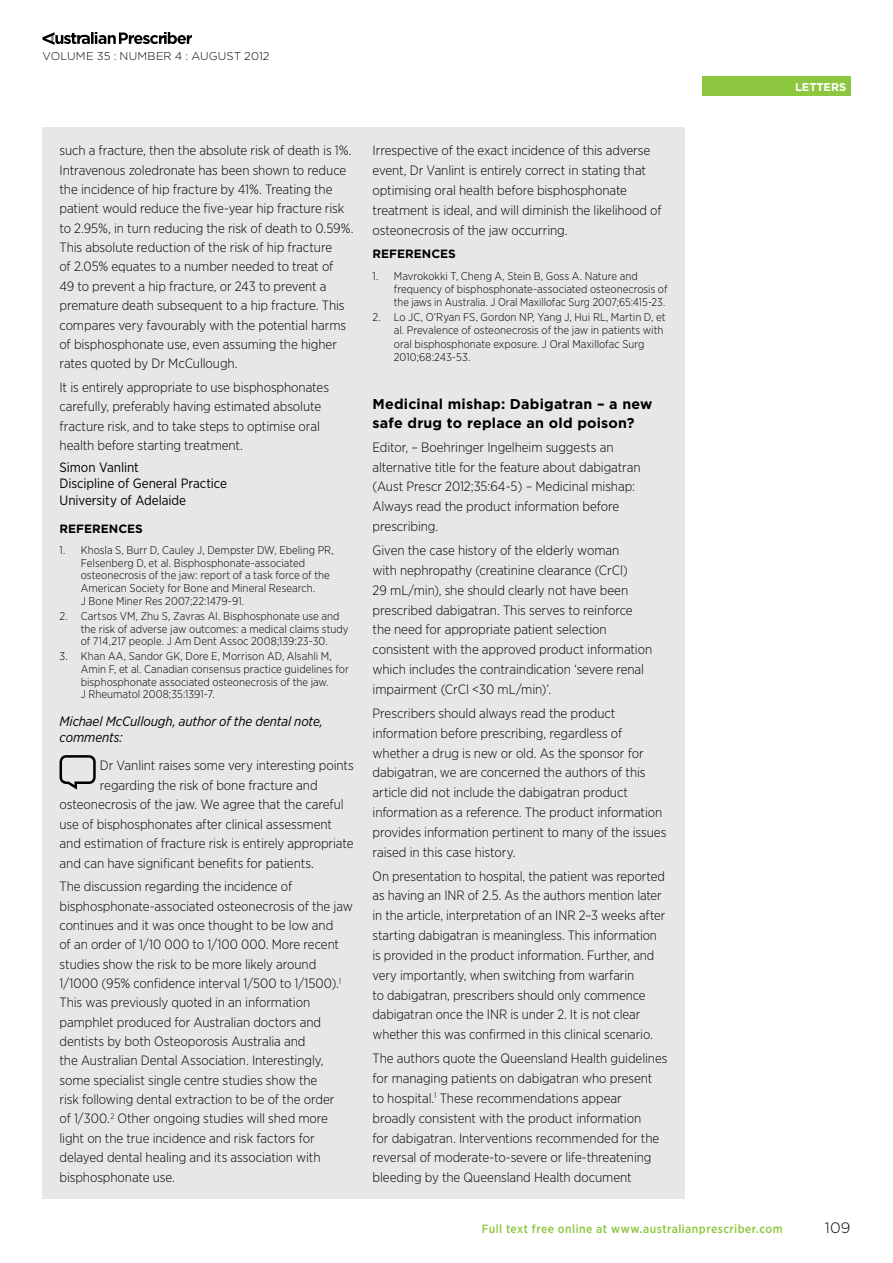
<style>
.page{position:relative;width:893px;height:1263px;background:#fff}
.page>*{position:absolute;margin:0;border:0;box-sizing:border-box;transform-origin:0 0}
.t1{font:300 15px "Gotham";color:#000}
.t2{font:700 14.25px/18.3px "Gotham";letter-spacing:.015em;color:#000}
.t3{font:300 13.5px/19.8px "Gotham Narrow";letter-spacing:-.005em;color:#000}
.t4{font:13.5px/16.5px "Gotham Narrow";letter-spacing:-.005em;color:#000}
.t5{font:italic 13.5px/16.5px "Gotham Narrow";letter-spacing:-.005em;color:#000}
.t6{font:500 12px "Gotham Narrow";letter-spacing:.035em;color:#8dc63f}
.t7{font:700 12px "Gotham";color:#000}
.t8{font:300 11.25px/12.8px "Gotham Narrow";color:#000}
.t9{font:300 11.25px "Gotham";letter-spacing:.015em;color:#000}
.t10{font:700 11.25px "Gotham";letter-spacing:-.015em;color:#fff}
</style>
<div class="page">
<svg style="left:43px;top:32px;width:149px;height:13px"></svg>
<div style="left:702px;top:77px;width:148px;height:19px;background:#8dc63f"></div>
<div style="left:43px;top:128px;width:642px;height:1071px;background:#e6e7e8"></div>
<svg style="left:60px;top:755px;width:36px;height:35px"></svg>
<p class="t9" style="left:43px;top:48px;width:229px">VOLUME 35 : NUMBER 4 : AUGUST 2012</p>
<p class="t10" style="left:795px;top:79px;width:52px">LETTERS</p>
<p class="t3" style="left:60px;top:141px;width:296px;line-height:19.4px">such a fracture, then the absolute risk of death is 1%.<br>Intravenous zoledronate has been shown to reduce the incidence of hip fracture by 41%. Treating the patient would reduce the five-year hip fracture risk to 2.95%, in turn reducing the risk of death to 0.59%.<br>This absolute reduction of the risk of hip fracture<br>of 2.05% equates to a number needed to treat of<br>49 to prevent a hip fracture, or 243 to prevent a premature death subsequent to a hip fracture. This compares very favourably with the potential harms of bisphosphonate use, even assuming the higher rates quoted by Dr McCullough.</p>
<p class="t3" style="left:60px;top:377px;width:271px;line-height:19.4px">It is entirely appropriate to use bisphosphonates carefully, preferably having estimated absolute fracture risk, and to take steps to optimise oral health before starting treatment.</p>
<p class="t4" style="left:60px;top:459px;width:169px">Simon Vanlint<br>Discipline of General Practice<br>University of Adelaide</p>
<p class="t7" style="left:60px;top:520px;width:34px">REFEREN</p>
<p class="t7" style="left:118px;top:520px;width:17px">CES</p>
<p class="t8" style="left:81px;top:543px;width:254px;text-indent:-21px">1. Khosla S, Burr D, Cauley J, Dempster DW, Ebeling PR, Felsenberg D, et al. Bisphosphonate-associated osteonecrosis of the jaw: report of a task force of the American Society for Bone and Mineral Research.<br>J Bone Miner Res 2007;22:1479-91.</p>
<p class="t8" style="left:81px;top:609px;width:269px;text-indent:-21px">2. Cartsos VM, Zhu S, Zavras AI. Bisphosphonate use and the risk of adverse jaw outcomes: a medical claims study of 714,217 people. J Am Dent Assoc 2008;139:23-30.</p>
<p class="t8" style="left:81px;top:650px;width:270px;text-indent:-21px">3. Khan AA, Sandor GK, Dore E, Morrison AD, Alsahli M, Amin F, et al. Canadian consensus practice guidelines for bisphosphonate associated osteonecrosis of the jaw.<br>J Rheumatol 2008;35:1391-7.</p>
<p class="t5" style="left:60px;top:712px;width:265px">Michael McCullough, author of the dental note, comments:</p>
<p class="t3" style="left:100px;top:755px;width:256px">Dr Vanlint raises some very interesting points</p>
<p class="t3" style="left:100px;top:775px;width:219px">regarding the risk of bone fracture and</p>
<p class="t3" style="left:60px;top:794px;width:286px">osteonecrosis of the jaw. We agree that the careful</p>
<p class="t3" style="left:60px;top:814px;width:274px">use of bisphosphonates after clinical assessment</p>
<p class="t3" style="left:60px;top:833px;width:295px">and estimation of fracture risk is entirely appropriate</p>
<p class="t3" style="left:60px;top:853px;width:256px">and can have significant benefits for patients.</p>
<p class="t3" style="left:60px;top:876px;width:295px;line-height:19.4px">The discussion regarding the incidence of bisphosphonate-associated osteonecrosis of the jaw continues and it was once thought to be low and<br>of an order of 1/10 000 to 1/100 000. More recent studies show the risk to be more likely around 1/1000 (95% confidence interval 1/500 to 1/1500).<sup>1<br></sup>This was previously quoted in an information pamphlet produced for Australian doctors and dentists by both Osteoporosis Australia and<br>the Australian Dental Association. Interestingly, some specialist single centre studies show the<br>risk following dental extraction to be of the order<br>of 1/300.<sup>2</sup> Other ongoing studies will shed more light on the true incidence and risk factors for delayed dental healing and its association with bisphosphonate use.</p>
<p class="t3" style="left:373px;top:140px;width:290px">Irrespective of the exact incidence of this adverse event, Dr Vanlint is entirely correct in stating that optimising oral health before bisphosphonate treatment is ideal, and will diminish the likelihood of osteonecrosis of the jaw occurring.</p>
<p class="t7" style="left:373px;top:246px;width:34px">REFEREN</p>
<p class="t7" style="left:431px;top:246px;width:17px">CES</p>
<p class="t8" style="left:394px;top:269px;width:275px;text-indent:-21px">1. Mavrokokki T, Cheng A, Stein B, Goss A. Nature and frequency of bisphosphonate-associated osteonecrosis of the jaws in Australia. J Oral Maxillofac Surg 2007;65:415-23.</p>
<p class="t8" style="left:394px;top:311px;width:273px;text-indent:-21px">2. Lo JC, O’Ryan FS, Gordon NP, Yang J, Hui RL, Martin D, et al. Prevalence of osteonecrosis of the jaw in patients with oral bisphosphonate exposure. J Oral Maxillofac Surg 2010;68:243-53.</p>
<p class="t2" style="left:373px;top:395px;width:281px">Medicinal mishap: Dabigatran – a new safe drug to replace an old poison?</p>
<p class="t3" style="left:373px;top:437px;width:270px">Editor, – Boehringer Ingelheim suggests an alternative title for the feature about dabigatran (Aust Prescr 2012;35:64-5) – Medicinal mishap:<br>Always read the product information before prescribing.</p>
<p class="t3" style="left:373px;top:540px;width:281px">Given the case history of the elderly woman<br>with nephropathy (creatinine clearance (CrCl)<br>29 mL/min), she should clearly not have been prescribed dabigatran. This serves to reinforce the need for appropriate patient selection consistent with the approved product information which includes the contraindication ‘severe renal impairment (CrCl &lt;30 mL/min)’.</p>
<p class="t3" style="left:373px;top:703px;width:295px">Prescribers should always read the product information before prescribing, regardless of whether a drug is new or old. As the sponsor for dabigatran, we are concerned the authors of this article did not include the dabigatran product information as a reference. The product information provides information pertinent to many of the issues raised in this case history.</p>
<p class="t3" style="left:373px;top:866px;width:294px">On presentation to hospital, the patient was reported as having an INR of 2.5. As the authors mention later in the article, interpretation of an INR 2–3 weeks after starting dabigatran is meaningless. This information is provided in the product information. Further, and very importantly, when switching from warfarin<br>to dabigatran, prescribers should only commence dabigatran once the INR is under 2. It is not clear whether this was confirmed in this clinical scenario.</p>
<p class="t3" style="left:373px;top:1048px;width:297px">The authors quote the Queensland Health guidelines for managing patients on dabigatran who present<br>to hospital.<sup>1</sup> These recommendations appear broadly consistent with the product information<br>for dabigatran. Interventions recommended for the reversal of moderate-to-severe or life-threatening bleeding by the Queensland Health document</p>
<p class="t6" style="left:482px;top:1221px;width:302px">Full text free online at www.australianprescriber.com</p>
<p class="t1" style="left:825px;top:1218px;width:27px">109</p>
</div>
